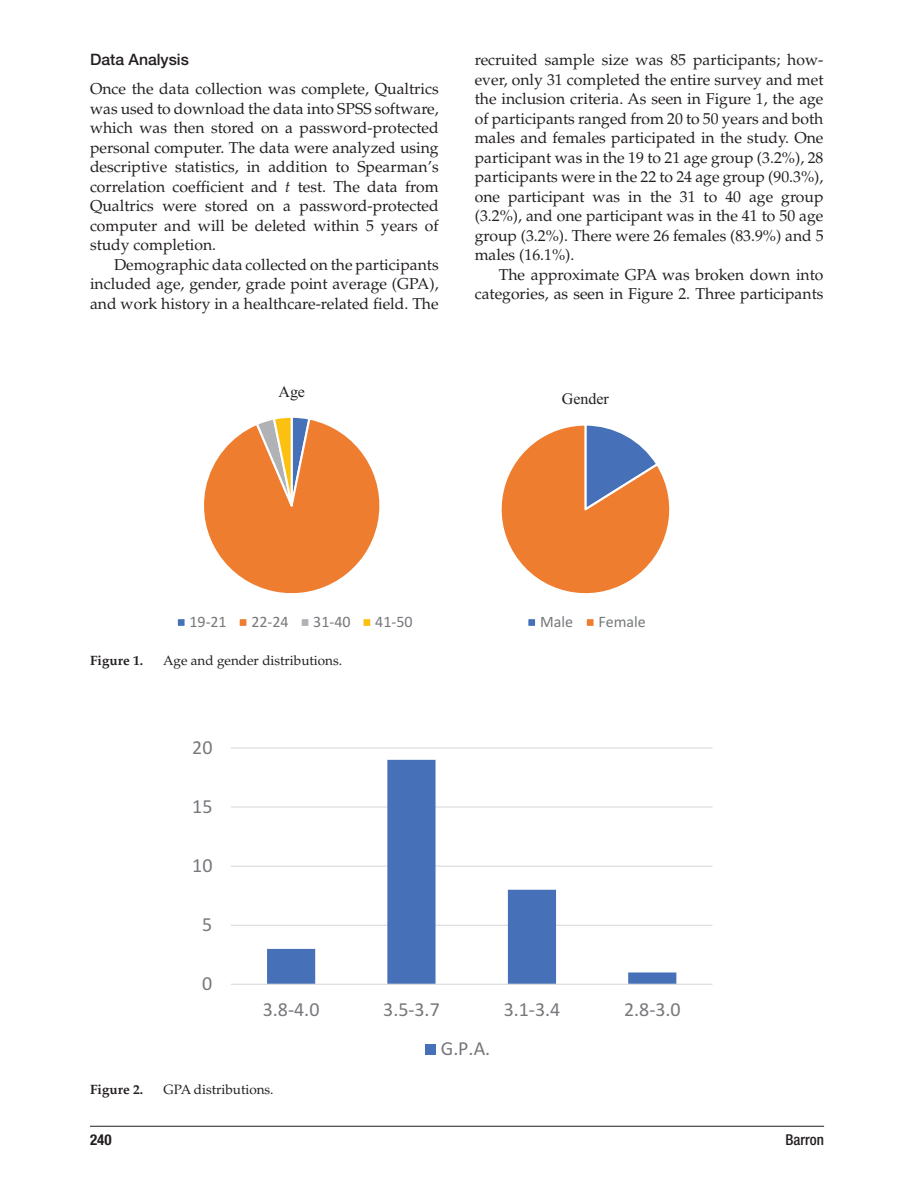
<style>
.page{position:relative;width:918px;height:1188px;background:#fff}
.page>*{position:absolute;margin:0;border:0;box-sizing:border-box;transform-origin:0 0}
.t1{font:19.95px "Calibri";color:#76787b}
.t2{font:16.05px "Calibri";color:#76787b}
.t3{font:16.05px "Times New Roman";color:#231f20}
.t4{font:15.75px/19.5px "Palatino LT Std";color:#231f20;text-align:justify}
.t5{font:500 15.75px "Helvetica Neue LT Std";color:#231f20}
.t6{font:500 condensed 15px "Helvetica Neue LT Std";color:#231f20}
.t7{font:700 condensed 15px "Helvetica Neue LT Std";color:#231f20}
.t8{font:13.5px "Palatino LT Std";color:#231f20}
.t9{font:700 13.5px "Palatino LT Std";color:#231f20}
.s1{font-style:italic}
</style>
<div class="page">
<hr style="left:90px;top:1126px;width:734px;height:1px;background:#231f20">
<svg style="left:204px;top:417px;width:176px;height:177px"></svg>
<div style="left:177px;top:618px;width:9px;height:9px;background:#4671b8"></div>
<div style="left:176px;top:617px;width:11px;height:11px;border:2px solid #fff"></div>
<div style="left:239px;top:618px;width:8px;height:9px;background:#ee7d30"></div>
<div style="left:238px;top:617px;width:10px;height:11px;border:2px solid #fff"></div>
<div style="left:301px;top:618px;width:8px;height:9px;background:#b1b2b6"></div>
<div style="left:300px;top:617px;width:10px;height:11px;border:2px solid #fff"></div>
<div style="left:362px;top:618px;width:9px;height:9px;background:#fcc011"></div>
<div style="left:361px;top:617px;width:11px;height:11px;border:2px solid #fff"></div>
<svg style="left:501px;top:425px;width:169px;height:169px"></svg>
<div style="left:527px;top:618px;width:9px;height:9px;background:#4671b8"></div>
<div style="left:526px;top:617px;width:11px;height:11px;border:2px solid #fff"></div>
<div style="left:586px;top:618px;width:9px;height:9px;background:#ee7d30"></div>
<div style="left:585px;top:617px;width:11px;height:11px;border:2px solid #fff"></div>
<hr style="left:231px;top:925px;width:482px;height:1px;background:#dcdddf">
<hr style="left:231px;top:866px;width:482px;height:1px;background:#dcdddf">
<hr style="left:231px;top:806px;width:482px;height:2px;background:#dcdddf">
<hr style="left:231px;top:747px;width:482px;height:2px;background:#dcdddf">
<svg style="left:267px;top:760px;width:409px;height:224px"></svg>
<hr style="left:231px;top:984px;width:482px;height:1px;background:#dcdddf">
<div style="left:425px;top:1044px;width:11px;height:11px;background:#4671b8"></div>
<p class="t5" style="left:90px;top:50px;width:100px">Data Analysis</p>
<p class="t4" style="left:90px;top:80px;width:350px">Once the data collection was complete, Qualtrics was used to download the data into SPSS software, which was then stored on a password-protected personal computer. The data were analyzed using descriptive statistics, in addition to Spearman’s correlation coefficient and <span class="s1">t</span> test. The data from Qualtrics were stored on a password-protected computer and will be deleted within 5 years of study completion.</p>
<p class="t4" style="left:90px;top:255px;width:350px;text-indent:24px">Demographic data collected on the participants included age, gender, grade point average (GPA), and work history in a healthcare-related field. The</p>
<p class="t3" style="left:279px;top:382px;width:28px">Age</p>
<p class="t4" style="left:475px;top:51px;width:350px">recruited sample size was 85 participants; how&shy;ever, only 31 completed the entire survey and met the inclusion criteria. As seen in Figure 1, the age of participants ranged from 20 to 50 years and both males and females participated in the study. One participant was in the 19 to 21 age group (3.2%), 28 participants were in the 22 to 24 age group (90.3%), one participant was in the 31 to 40 age group (3.2%), and one participant was in the 41 to 50 age group (3.2%). There were 26 females (83.9%) and 5 males (16.1%).</p>
<p class="t4" style="left:475px;top:265px;width:350px;text-align:right">The approximate GPA was broken down into categories, as seen in Figure 2. Three participants</p>
<p class="t3" style="left:562px;top:389px;width:49px">Gender</p>
<p class="t2" style="left:190px;top:612px;width:39px">19-21</p>
<p class="t2" style="left:251px;top:612px;width:39px">22-24</p>
<p class="t2" style="left:313px;top:612px;width:39px">31-40</p>
<p class="t2" style="left:375px;top:612px;width:39px">41-50</p>
<p class="t9" style="left:90px;top:652px;width:55px">Figure 1.</p>
<p class="t8" style="left:163px;top:652px;width:181px">Age and gender distributions.</p>
<p class="t1" style="left:192px;top:735px;width:22px">20</p>
<p class="t1" style="left:192px;top:794px;width:22px">15</p>
<p class="t1" style="left:192px;top:853px;width:22px">10</p>
<p class="t1" style="left:202px;top:912px;width:12px">5</p>
<p class="t1" style="left:202px;top:972px;width:12px">0</p>
<p class="t2" style="left:540px;top:612px;width:34px">Male</p>
<p class="t2" style="left:599px;top:612px;width:49px">Female</p>
<p class="t1" style="left:263px;top:997px;width:58px">3.8-4.0</p>
<p class="t1" style="left:383px;top:997px;width:58px">3.5-3.7</p>
<p class="t1" style="left:504px;top:997px;width:58px">3.1-3.4</p>
<p class="t1" style="left:624px;top:997px;width:58px">2.8-3.0</p>
<p class="t1" style="left:441px;top:1036px;width:51px">G.P.A.</p>
<p class="t9" style="left:90px;top:1081px;width:55px">Figure 2.</p>
<p class="t8" style="left:164px;top:1081px;width:112px">GPA distributions.</p>
<p class="t7" style="left:90px;top:1130px;width:23px">240</p>
<p class="t6" style="left:785px;top:1130px;width:40px">Barron</p>
</div>
